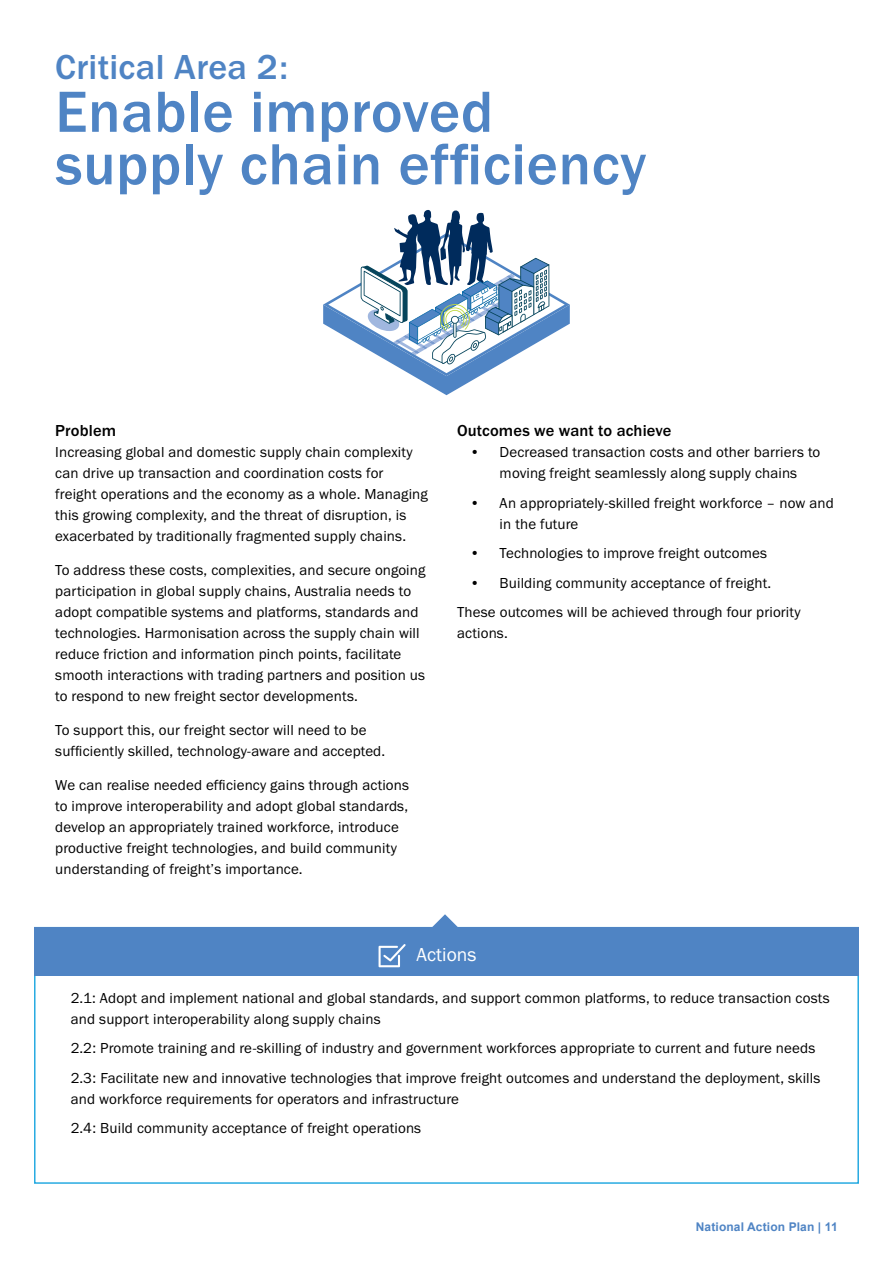
<style>
.page{position:relative;width:893px;height:1263px;background:#fff}
.page>*{position:absolute;margin:0;border:0;box-sizing:border-box;transform-origin:0 0}
.Headings{font:500 60px/52.5px "Franklin Gothic URW";letter-spacing:.01em;color:#4f84c4}
.Crit_Area{font:500 36px "Franklin Gothic URW";letter-spacing:.01em;color:#4f84c4}
.Graphic_Lables{font:19.5px "Franklin Gothic URW Boo";color:#fff}
.Body_Copy_Headings{font:500 16.5px "Franklin Gothic URW";letter-spacing:.01em;color:#000}
.Body_Copy{font:15px/21px "Franklin Gothic URW Boo";letter-spacing:.01em;color:#000}
.Body_list{font:15px/21px "Franklin Gothic URW Boo";letter-spacing:.01em;color:#000}
.t1{font:700 12px "Arial";letter-spacing:.01em;color:#4f84c4}
</style>
<div class="page">
<svg style="left:323px;top:210px;width:247px;height:185px"></svg>
<div style="left:34px;top:927px;width:825px;height:48px;background:#4f84c4"></div>
<svg style="left:432px;top:914px;width:26px;height:13px"></svg>
<svg style="left:379px;top:944px;width:27px;height:23px"></svg>
<p class="Crit_Area" style="left:55px;top:45px;width:234px">Critical Area 2:</p>
<p class="Headings" style="left:55px;top:84px;width:593px">Enable improved supply chain efficiency</p>
<p class="Body_Copy_Headings" style="left:55px;top:420px;width:62px">Problem</p>
<p class="Body_Copy" style="left:55px;top:441px;width:374px">Increasing global and domestic supply chain complexity can drive up transaction and coordination costs for freight operations and the economy as a whole. Managing this growing complexity, and the threat of disruption, is exacerbated by traditionally fragmented supply chains.</p>
<p class="Body_Copy" style="left:55px;top:559px;width:372px">To address these costs, complexities, and secure ongoing participation in global supply chains, Australia needs to adopt compatible systems and platforms, standards and technologies. Harmonisation across the supply chain will reduce friction and information pinch points, facilitate smooth interactions with trading partners and position us to respond to new freight sector developments.</p>
<p class="Body_Copy" style="left:55px;top:719px;width:331px">To support this, our freight sector will need to be sufficiently skilled, technology-aware and accepted.</p>
<p class="Body_Copy" style="left:55px;top:774px;width:355px">We can realise needed efficiency gains through actions to improve interoperability and adopt global standards, develop an appropriately trained workforce, introduce productive freight technologies, and build community understanding of freight’s importance.</p>
<p class="Body_Copy_Headings" style="left:457px;top:420px;width:216px">Outcomes we want to achieve</p>
<p class="Body_Copy" style="left:470px;top:441px;width:352px;text-align:center">• Decreased transaction costs and other barriers to moving freight seamlessly along supply chains</p>
<p class="Body_Copy" style="left:500px;top:492px;width:336px;text-indent:-30px">• An appropriately-skilled freight workforce – now and in the future</p>
<p class="Body_Copy" style="left:470px;top:542px;width:299px">• Technologies to improve freight outcomes</p>
<p class="Body_Copy" style="left:470px;top:572px;width:303px">• Building community acceptance of freight.</p>
<p class="Body_Copy" style="left:457px;top:601px;width:345px">These outcomes will be achieved through four priority actions.</p>
<p class="Graphic_Lables" style="left:417px;top:942px;width:61px">Actions</p>
<p class="Body_list" style="left:71px;top:987px;width:760px">2.1: Adopt and implement national and global standards, and support common platforms, to reduce transaction costs and support interoperability along supply chains</p>
<p class="Body_list" style="left:71px;top:1037px;width:746px">2.2: Promote training and re-skilling of industry and government workforces appropriate to current and future needs</p>
<p class="Body_list" style="left:71px;top:1067px;width:751px">2.3: Facilitate new and innovative technologies that improve freight outcomes and understand the deployment, skills and workforce requirements for operators and infrastructure</p>
<p class="Body_list" style="left:71px;top:1117px;width:352px">2.4: Build community acceptance of freight operations</p>
<p class="t1" style="left:696px;top:1218px;width:143px">National Action Plan | 11</p>
</div>
